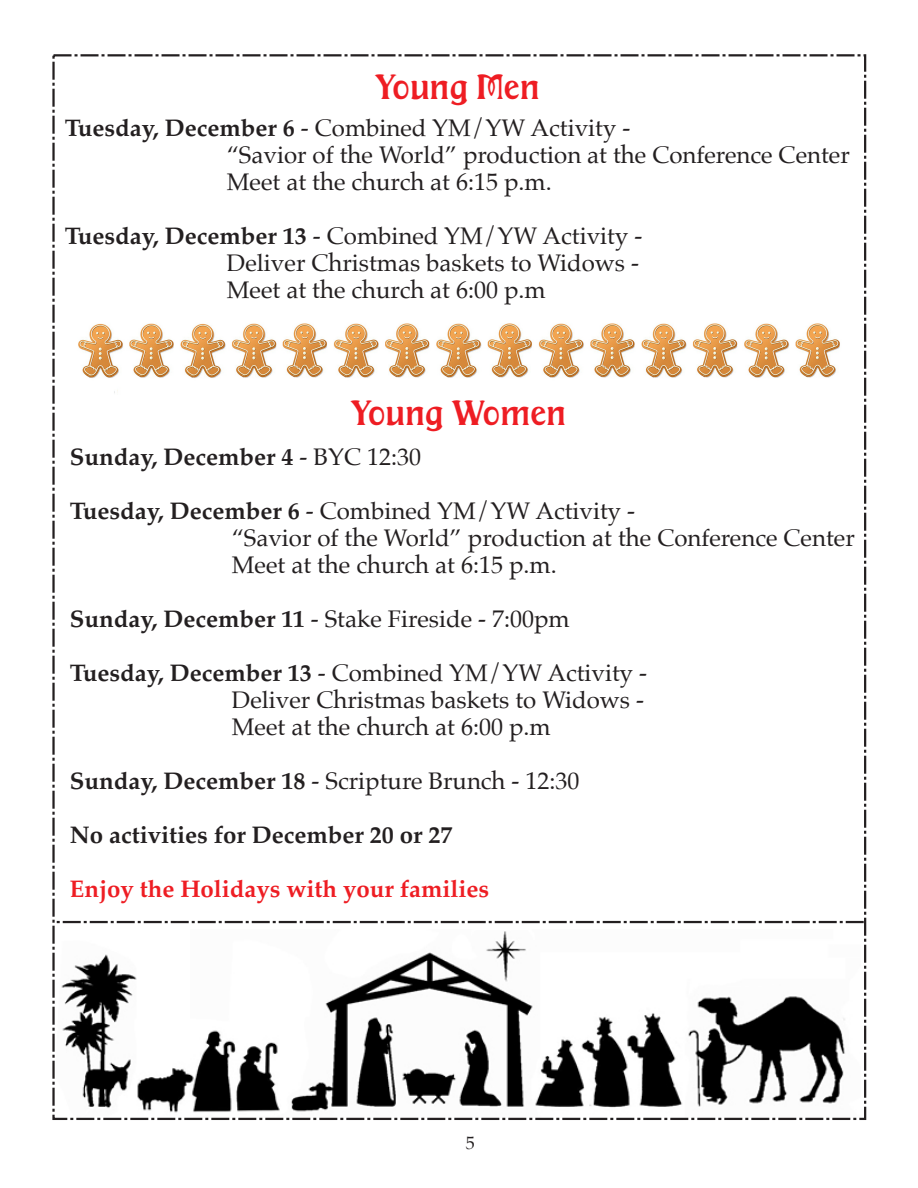
<style>
.page{position:relative;width:918px;height:1188px;background:#fff}
.page>*{position:absolute;margin:0;border:0;box-sizing:border-box;transform-origin:0 0}
.t1{font:36px "Excellent";color:#ee1d23}
.t2{font:24px/27px "Palatino";color:#231f20}
.t3{font:700 24px "Palatino";color:#231f20}
.t4{font:700 24px "Palatino";color:#ee1d23}
.t5{font:18px "Palatino";color:#231f20}
.s1{font-weight:700}
.s2{font-weight:400}
</style>
<div class="page">
<img style="left:61px;top:931px;width:784px;height:182px">
<img style="left:78px;top:323px;width:789px;height:72px">
<div style="left:843px;top:314px;width:75px;height:77px;background:#fff"></div>
<svg style="left:56px;top:921px;width:808px;height:2px;background:#535050"></svg>
<h1 class="t1" style="left:375px;top:69px;width:167px">Young Men</h1>
<p class="t2" style="left:227px;top:114px;width:625px;text-indent:-162px"><span class="s1">Tuesday, December 6</span> - Combined YM/YW Activity -<br>“Savior of the World” production at the Conference Center<br>Meet at the church at 6:15 p.m.</p>
<p class="t2" style="left:227px;top:222px;width:417px;text-indent:-162px"><span class="s1">Tuesday, December 13</span> - Combined YM/YW Activity -<br>Deliver Christmas baskets to Widows -<br>Meet at the church at 6:00 p.m</p>
<h1 class="t1" style="left:351px;top:394px;width:218px">Young Women</h1>
<p class="t3" style="left:70px;top:437px;width:353px">Sunday, December 4 <span class="s2">- BYC 12:30</span></p>
<p class="t2" style="left:232px;top:497px;width:625px;text-indent:-162px"><span class="s1">Tuesday, December 6</span> - Combined YM/YW Activity -<br>“Savior of the World” production at the Conference Center<br>Meet at the church at 6:15 p.m.</p>
<p class="t2" style="left:70px;top:605px;width:501px"><span class="s1">Sunday, December 11</span> - Stake Fireside - 7:00pm</p>
<p class="t2" style="left:232px;top:659px;width:417px;text-indent:-162px"><span class="s1">Tuesday, December 13</span> - Combined YM/YW Activity -<br>Deliver Christmas baskets to Widows -<br>Meet at the church at 6:00 p.m</p>
<p class="t2" style="left:70px;top:767px;width:511px"><span class="s1">Sunday, December 18</span> - Scripture Brunch - 12:30</p>
<p class="t3" style="left:70px;top:815px;width:384px">No activities for December 20 or 27</p>
<p class="t4" style="left:70px;top:869px;width:421px">Enjoy the Holidays with your families</p>
<p class="t5" style="left:466px;top:1128px;width:10px">5</p>
</div>
